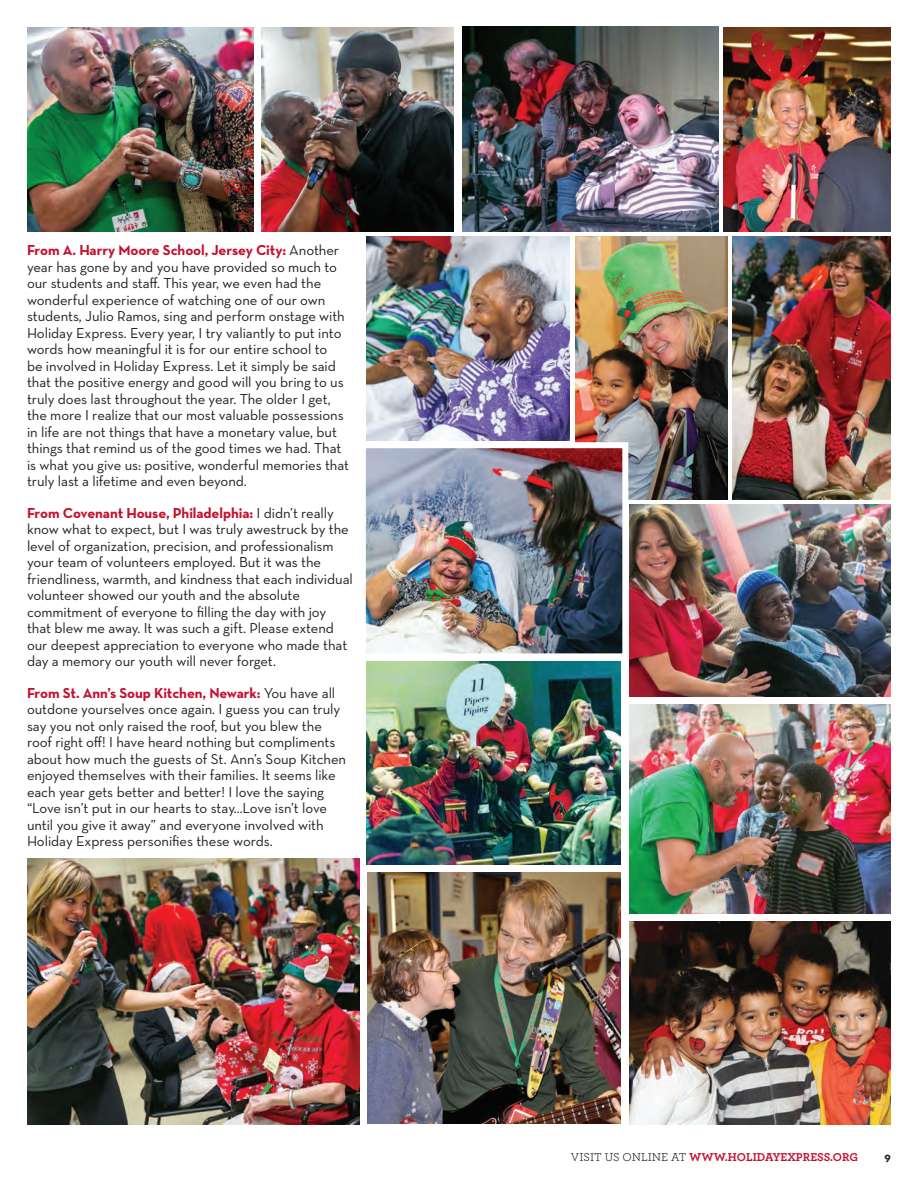
<style>
.page{position:relative;width:918px;height:1188px;background:#fff}
.page>*{position:absolute;margin:0;border:0;box-sizing:border-box;transform-origin:0 0}
.t1{font:14.7px/16.5px "Neutra Text";letter-spacing:-.005em;color:#231f20}
.t2{font:700 12px "Archer";color:#c3102f}
.t3{font:700 12px "Neutra Text";color:#231f20}
.s1{font-weight:700;color:#c3102f}
.s2{font-weight:400;color:#231f20}
</style>
<div class="page">
<img style="left:367px;top:873px;width:254px;height:251px">
<img style="left:27px;top:859px;width:333px;height:266px">
<img style="left:630px;top:704px;width:261px;height:210px">
<img style="left:630px;top:921px;width:261px;height:204px">
<img style="left:723px;top:27px;width:168px;height:205px">
<img style="left:576px;top:237px;width:152px;height:262px">
<img style="left:365px;top:439px;width:266px;height:215px">
<img style="left:366px;top:237px;width:204px;height:203px">
<img style="left:733px;top:236px;width:158px;height:263px">
<img style="left:462px;top:27px;width:256px;height:205px">
<img style="left:262px;top:27px;width:192px;height:205px">
<img style="left:27px;top:27px;width:227px;height:205px">
<img style="left:629px;top:504px;width:262px;height:193px">
<img style="left:366px;top:661px;width:255px;height:204px">
<p class="t1" style="left:27px;top:242px;width:324px"><span class="s1">From A. Harry Moore School, Jersey City:</span> Another year has gone by and you have provided so much to our students and staff. This year, we even had the wonderful experience of watching one of our own students, Julio Ramos, sing and perform onstage with Holiday Express. Every year, I try valiantly to put into words how meaningful it is for our entire school to<br>be involved in Holiday Express. Let it simply be said that the positive energy and good will you bring to us truly does last throughout the year. The older I get, the more I realize that our most valuable possessions in life are not things that have a monetary value, but things that remind us of the good times we had. That is what you give us: positive, wonderful memories that truly last a lifetime and even beyond.</p>
<p class="t1" style="left:27px;top:504px;width:327px"><span class="s1">From Covenant House, Philadelphia:</span> I didn’t really know what to expect, but I was truly awestruck by the level of organization, precision, and professionalism your team of volunteers employed. But it was the friendliness, warmth, and kindness that each individual volunteer showed our youth and the absolute commitment of everyone to filling the day with joy that blew me away. It was such a gift. Please extend our deepest appreciation to everyone who made that day a memory our youth will never forget.</p>
<p class="t1" style="left:27px;top:684px;width:321px"><span class="s1">From St. Ann’s Soup Kitchen, Newark:</span> You have all outdone yourselves once again. I guess you can truly say you not only raised the roof, but you blew the roof right off! I have heard nothing but compliments about how much the guests of St. Ann’s Soup Kitchen enjoyed themselves with their families. It seems like each year gets better and better! I love the saying “Love isn’t put in our hearts to stay...Love isn’t love until you give it away” and everyone involved with Holiday Express personifies these words.</p>
<p class="t2" style="left:571px;top:1149px;width:289px"><span class="s2">VISIT US ONLINE AT</span> WWW.HOLIDAYEXPRESS.ORG</p>
<p class="t3" style="left:885px;top:1149px;width:8px">9</p>
</div>
